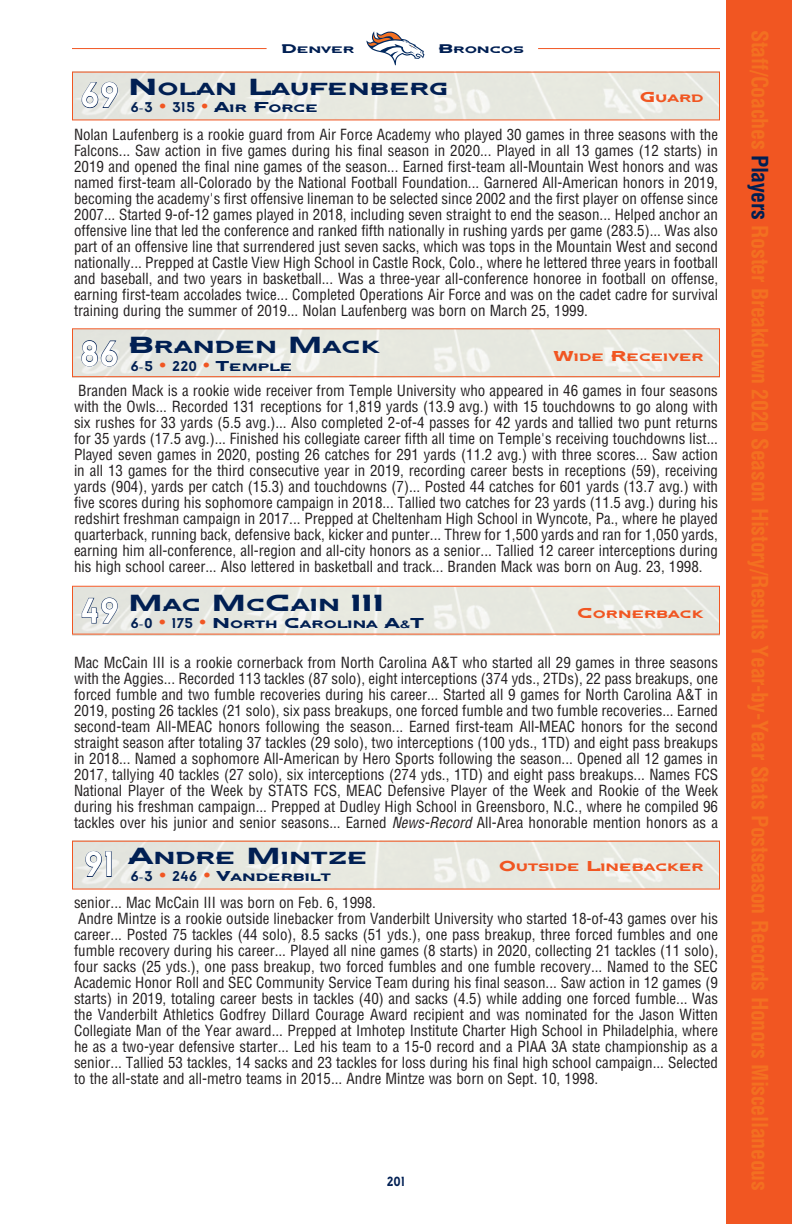
<style>
.page{position:relative;width:792px;height:1224px;background:#fff}
.page>*{position:absolute;margin:0;border:0;box-sizing:border-box;transform-origin:0 0}
.t1{font:26px "Broncos";color:#001f53;scale:1.1 1}
.t2{font:700 condensed 22px "Helvetica LT Std";letter-spacing:-.015em;color:#f37021}
.t3{font:19.6px "Broncos";color:#001f53;scale:1.1 1}
.t4{font:16px "Broncos";color:#001f53;scale:1.1 1}
.t5{font:condensed 15px/16px "Helvetica LT Std";color:#231f20;text-align:justify}
.t6{font:15px "Broncos";color:#001f53}
.t7{font:12px "Broncos";color:#f15622;scale:1.1 1}
.t8{font:12px "Broncos";color:#001f53;scale:1.1 1}
.t9{font:10.4px "Broncos";letter-spacing:-.015em;color:#001f53;scale:1.2 1}
.s1{font-size:14px}
.s2{font-size:40px}
.s3{font-size:26px}
.s4{font-family:"Helvetica LT Std";font-stretch:condensed;color:#f15622}
.s5{font-size:12px}
.s6{font-size:16px}
.s7{font-size:19.6px}
.s8{font-style:italic}
.s9{font-family:"Helvetica LT Std";font-stretch:condensed;font-size:16px;color:#f15622}
.s10{color:#001f53}
</style>
<div class="page">
<div style="left:727px;top:0;width:65px;height:1224px;background:#f15622"></div>
<svg style="left:366px;top:31px;width:58px;height:34px"></svg>
<hr style="left:72px;top:48px;width:195px;height:1px;background:#f15622">
<hr style="left:538px;top:48px;width:182px;height:1px;background:#f15622">
<img style="left:74px;top:843px;width:644px;height:45px">
<div style="left:72px;top:841px;width:648px;height:49px;border:1px solid #f15622"></div>
<img style="left:74px;top:588px;width:644px;height:45px">
<div style="left:72px;top:586px;width:648px;height:49px;border:1px solid #f15622"></div>
<img style="left:72px;top:330px;width:648px;height:48px">
<div style="left:72px;top:328px;width:648px;height:49px;border:1px solid #f15622"></div>
<img style="left:74px;top:74px;width:644px;height:44px">
<p class="t9" style="left:281px;top:43px;width:63px"><span class="s1">D</span>ENVER</p>
<p class="t9" style="left:438px;top:43px;width:73px"><span class="s1">B</span>RONCOS</p>
<h3 class="t3" style="left:80px;top:77px;width:336px"><span class="s2">69</span> <span class="s3">N</span> OLAN <span class="s3">L</span>AUFENBERG</h3>
<p class="t4" style="left:131px;top:97px;width:172px">6-3 <span class="s4">•</span> 315 <span class="s4">•</span> A<span class="s5">IR</span> F<span class="s5">ORCE</span></p>
<p class="t7" style="left:640px;top:91px;width:47px"><span class="s6">G</span> UARD</p>
<p class="t5" style="left:74px;top:127px;width:646px">Nolan Laufenberg is a rookie guard from Air Force Academy who played 30 games in three seasons with the Falcons... Saw action in five games during his final season in 2020... Played in all 13 games (12 starts) in 2019 and opened the final nine games of the season... Earned first-team all-Mountain West honors and was named first-team all-Colorado by the National Football Foundation... Garnered All-American honors in 2019, becoming the academy's first offensive lineman to be selected since 2002 and the first player on offense since 2007... Started 9-of-12 games played in 2018, including seven straight to end the season... Helped anchor an offensive line that led the conference and ranked fifth nationally in rushing yards per game (283.5)... Was also part of an offensive line that surrendered just seven sacks, which was tops in the Mountain West and second nationally... Prepped at Castle View High School in Castle Rock, Colo., where he lettered three years in football and baseball, and two years in basketball... Was a three-year all-conference honoree in football on offense, earning first-team accolades twice... Completed Operations Air Force and was on the cadet cadre for survival training during the summer of 2019... Nolan Laufenberg was born on March 25, 1999.</p>
<h3 class="t3" style="left:80px;top:335px;width:274px"><span class="s2">86</span> <span class="s3">B</span>RANDEN <span class="s3">M</span>ACK</h3>
<p class="t4" style="left:131px;top:356px;width:148px">6-5 <span class="s4">•</span> 220 <span class="s4">•</span> T<span class="s5">EMPLE</span></p>
<p class="t7" style="left:554px;top:350px;width:137px"><span class="s6">W</span>IDE <span class="s6">R</span>ECEIVER</p>
<p class="t5" style="left:74px;top:383px;width:646px">Branden Mack is a rookie wide receiver from Temple University who appeared in 46 games in four seasons with the Owls... Recorded 131 receptions for 1,819 yards (13.9 avg.) with 15 touchdowns to go along with six rushes for 33 yards (5.5 avg.)... Also completed 2-of-4 passes for 42 yards and tallied two punt returns for 35 yards (17.5 avg.)... Finished his collegiate career fifth all time on Temple's receiving touchdowns list...<br>Played seven games in 2020, posting 26 catches for 291 yards (11.2 avg.) with three scores... Saw action in all 13 games for the third consecutive year in 2019, recording career bests in receptions (59), receiving yards (904), yards per catch (15.3) and touchdowns (7)... Posted 44 catches for 601 yards (13.7 avg.) with five scores during his sophomore campaign in 2018... Tallied two catches for 23 yards (11.5 avg.) during his redshirt freshman campaign in 2017... Prepped at Cheltenham High School in Wyncote, Pa., where he played quarterback, running back, defensive back, kicker and punter... Threw for 1,500 yards and ran for 1,050 yards, earning him all-conference, all-region and all-city honors as a senior... Tallied 12 career interceptions during his high school career... Also lettered in basketball and track... Branden Mack was born on Aug. 23, 1998.</p>
<h1 class="t1" style="left:80px;top:587px;width:256px"><span class="s2">49</span> M<span class="s7">AC</span> M<span class="s7">C</span>C<span class="s7">AIN</span> III</h1>
<p class="t4" style="left:131px;top:613px;width:268px">6-0 <span class="s4">•</span> 175 <span class="s4">•</span> N <span class="s5">ORTH</span> C<span class="s5">AROLINA</span> A&amp;T</p>
<p class="t7" style="left:577px;top:607px;width:116px"><span class="s6">C</span>ORNERBACK</p>
<p class="t5" style="left:74px;top:655px;width:646px">Mac McCain III is a rookie cornerback from North Carolina A&amp;T who started all 29 games in three seasons with the Aggies... Recorded 113 tackles (87 solo), eight interceptions (374 yds., 2TDs), 22 pass breakups, one forced fumble and two fumble recoveries during his career... Started all 9 games for North Carolina A&amp;T in 2019, posting 26 tackles (21 solo), six pass breakups, one forced fumble and two fumble recoveries... Earned second-team All-MEAC honors following the season... Earned first-team All-MEAC honors for the second straight season after totaling 37 tackles (29 solo), two interceptions (100 yds., 1TD) and eight pass breakups in 2018... Named a sophomore All-American by Hero Sports following the season... Opened all 12 games in 2017, tallying 40 tackles (27 solo), six interceptions (274 yds., 1TD) and eight pass breakups... Names FCS National Player of the Week by STATS FCS, MEAC Defensive Player of the Week and Rookie of the Week during his freshman campaign... Prepped at Dudley High School in Greensboro, N.C., where he compiled 96 tackles over his junior and senior seasons... Earned <span class="s8">News-Record</span> All-Area honorable mention honors as a</p>
<h3 class="t3" style="left:84px;top:846px;width:259px"><span class="s2">91</span> <span class="s3">A</span>NDRE <span class="s3">M</span> INTZE</h3>
<p class="t8" style="left:131px;top:870px;width:183px"><span class="s6">6-3</span> <span class="s9">•</span> <span class="s6">246</span> <span class="s9">•</span> <span class="s6">V</span>ANDERBILT</p>
<p class="t7" style="left:499px;top:860px;width:186px"><span class="s6">O</span>UTSIDE <span class="s6">L</span>INEBACKER</p>
<p class="t5" style="left:74px;top:895px;width:646px;text-align:left">senior... Mac McCain III was born on Feb. 6, 1998.<br>Andre Mintze is a rookie outside linebacker from Vanderbilt University who started 18-of-43 games over his career... Posted 75 tackles (44 solo), 8.5 sacks (51 yds.), one pass breakup, three forced fumbles and one fumble recovery during his career... Played all nine games (8 starts) in 2020, collecting 21 tackles (11 solo), four sacks (25 yds.), one pass breakup, two forced fumbles and one fumble recovery... Named to the SEC Academic Honor Roll and SEC Community Service Team during his final season... Saw action in 12 games (9 starts) in 2019, totaling career bests in tackles (40) and sacks (4.5) while adding one forced fumble... Was the Vanderbilt Athletics Godfrey Dillard Courage Award recipient and was nominated for the Jason Witten Collegiate Man of the Year award... Prepped at Imhotep Institute Charter High School in Philadelphia, where he as a two-year defensive starter... Led his team to a 15-0 record and a PIAA 3A state championship as a senior... Tallied 53 tackles, 14 sacks and 23 tackles for loss during his final high school campaign... Selected to the all-state and all-metro teams in 2015... Andre Mintze was born on Sept. 10, 1998.</p>
<p class="t6" style="left:387px;top:1172px;width:20px">201</p>
<h2 class="t2" style="left:774px;top:30px;width:1162px;rotate:90deg">Staff/Coaches <span class="s10">Players</span> Roster Breakdown 2020 Season History/Results Year-by-Year Stats Postseason Records Honors Miscellaneous</h2>
</div>
